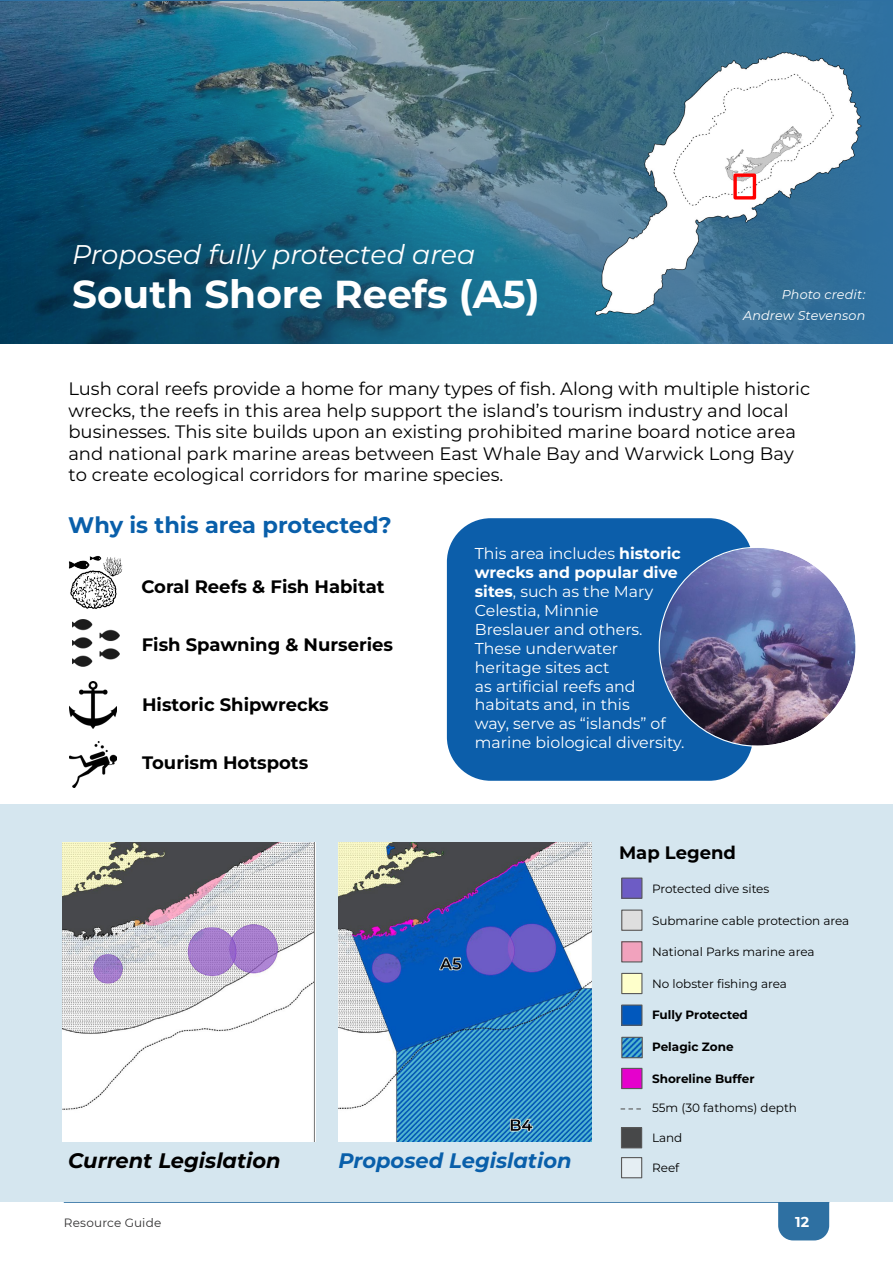
<style>
.page{position:relative;width:893px;height:1263px;background:#fff}
.page>*{position:absolute;margin:0;border:0;box-sizing:border-box;transform-origin:0 0}
.t1{font:700 39px "Montserrat";color:#fff}
.t2{font:italic 27px "Montserrat";color:#fff}
.t3{font:700 22.5px "Montserrat";color:#095faa}
.t4{font:italic 700 21px "Montserrat";color:#095faa}
.t5{font:italic 700 21px "Montserrat";color:#000}
.t6{font:18px/21.6px "Montserrat";color:#000}
.t7{font:700 18px "Montserrat";color:#000}
.t8{font:15.75px/18.9px "Montserrat";color:#fff}
.t9{font:700 14.25px "Montserrat";color:#fff}
.t10{font:italic 12.75px/21px "Montserrat";letter-spacing:.01em;color:#fff;text-align:right}
.t11{font:12px "Montserrat";color:#000}
.t12{font:700 12px "Montserrat";color:#000}
.t13{font:12px "Montserrat";letter-spacing:.015em;color:#313031}
.s1{font-weight:700}
</style>
<div class="page">
<div style="left:0;top:0;width:893px;height:13px;background:#2e70a2"></div>
<hr style="left:64px;top:1202px;width:765px;height:1px;background:#2e70a2">
<div style="left:778px;top:1203px;width:51px;height:37px;background:#2e70a2"></div>
<div style="left:0;top:804px;width:893px;height:398px;background:#d5e6ef"></div>
<img style="left:338px;top:842px;width:254px;height:299px">
<img style="left:62px;top:842px;width:254px;height:299px">
<img style="left:72px;top:619px;width:47px;height:47px">
<div style="left:447px;top:518px;width:305px;height:263px;background:#0c5eaa"></div>
<img style="left:68px;top:556px;width:55px;height:53px">
<svg style="left:0;top:1px;width:893px;height:343px;background:#23627d"></svg>
<img style="left:69px;top:741px;width:47px;height:47px">
<img style="left:69px;top:682px;width:47px;height:46px">
<img style="left:456px;top:33px;width:423px;height:300px">
<div style="left:622px;top:878px;width:20px;height:20px;background:#6d5cc5"></div>
<div style="left:621px;top:877px;width:21px;height:22px;border:1px solid #595959"></div>
<div style="left:622px;top:910px;width:20px;height:20px;background:#dedede"></div>
<div style="left:621px;top:909px;width:21px;height:22px;border:1px solid #595959"></div>
<div style="left:622px;top:942px;width:20px;height:20px;background:#f1a2bd"></div>
<div style="left:621px;top:941px;width:21px;height:21px;border:1px solid #595959"></div>
<div style="left:622px;top:973px;width:20px;height:20px;background:#feffcb"></div>
<div style="left:621px;top:973px;width:21px;height:21px;border:1px solid #595959"></div>
<div style="left:622px;top:1005px;width:20px;height:20px;background:#0158bd"></div>
<div style="left:621px;top:1004px;width:21px;height:22px;border:1px solid #595959"></div>
<img style="left:623px;top:1039px;width:18px;height:17px">
<div style="left:621px;top:1037px;width:22px;height:21px;border:1px solid #595959"></div>
<div style="left:622px;top:1068px;width:20px;height:20px;background:#e501cc"></div>
<div style="left:621px;top:1068px;width:21px;height:21px;border:1px solid #595959"></div>
<svg style="left:621px;top:1108px;width:20px;height:1px"></svg>
<div style="left:733px;top:173px;width:23px;height:27px;border:3px solid #f00"></div>
<img style="left:658px;top:546px;width:198px;height:201px">
<div style="left:621px;top:1128px;width:21px;height:20px;background:#474849"></div>
<div style="left:621px;top:1127px;width:21px;height:21px;border:1px solid #595959"></div>
<div style="left:621px;top:1157px;width:21px;height:21px;background:#e5eef3"></div>
<div style="left:621px;top:1157px;width:21px;height:21px;border:1px solid #595959"></div>
<h2 class="t2" style="left:72px;top:236px;width:405px">Proposed fully protected area</h2>
<h1 class="t1" style="left:72px;top:266px;width:469px">South Shore Reefs (A5)</h1>
<p class="t10" style="left:743px;top:284px;width:124px">Photo credit:<br>Andrew Stevenson</p>
<p class="t6" style="left:68px;top:377px;width:743px">Lush coral reefs provide a home for many types of fish. Along with multiple historic wrecks, the reefs in this area help support the island’s tourism industry and local businesses. This site builds upon an existing prohibited marine board notice area and national park marine areas between East Whale Bay and Warwick Long Bay to create ecological corridors for marine species.</p>
<p class="t3" style="left:68px;top:509px;width:325px">Why is this area protected?</p>
<p class="t8" style="left:475px;top:544px;width:211px">This area includes <span class="s1">historic wrecks and popular dive sites</span>, such as the Mary<br>Celestia, Minnie<br>Breslauer and others.<br>These underwater heritage sites act<br>as artificial reefs and habitats and, in this<br>way, serve as “islands” of marine biological diversity.</p>
<p class="t7" style="left:141px;top:574px;width:245px">Coral Reefs &amp; Fish Habitat</p>
<p class="t7" style="left:142px;top:631px;width:253px">Fish Spawning &amp; Nurseries</p>
<p class="t7" style="left:142px;top:691px;width:188px">Historic Shipwrecks</p>
<p class="t7" style="left:142px;top:749px;width:168px">Tourism Hotspots</p>
<p class="t5" style="left:68px;top:1145px;width:214px">Current Legislation</p>
<p class="t4" style="left:338px;top:1146px;width:235px">Proposed Legislation</p>
<p class="t7" style="left:619px;top:840px;width:118px">Map Legend</p>
<p class="t11" style="left:652px;top:880px;width:119px">Protected dive sites</p>
<p class="t11" style="left:652px;top:912px;width:199px">Submarine cable protection area</p>
<p class="t11" style="left:652px;top:944px;width:164px">National Parks marine area</p>
<p class="t11" style="left:652px;top:975px;width:136px">No lobster fishing area</p>
<p class="t12" style="left:652px;top:1006px;width:97px">Fully Protected</p>
<p class="t12" style="left:652px;top:1038px;width:83px">Pelagic Zone</p>
<p class="t12" style="left:652px;top:1070px;width:104px">Shoreline Buffer</p>
<p class="t11" style="left:652px;top:1100px;width:146px">55m (30 fathoms) depth</p>
<p class="t11" style="left:652px;top:1130px;width:32px">Land</p>
<p class="t11" style="left:652px;top:1159px;width:29px">Reef</p>
<p class="t13" style="left:64px;top:1214px;width:99px">Resource Guide</p>
<p class="t9" style="left:795px;top:1211px;width:16px">12</p>
</div>
